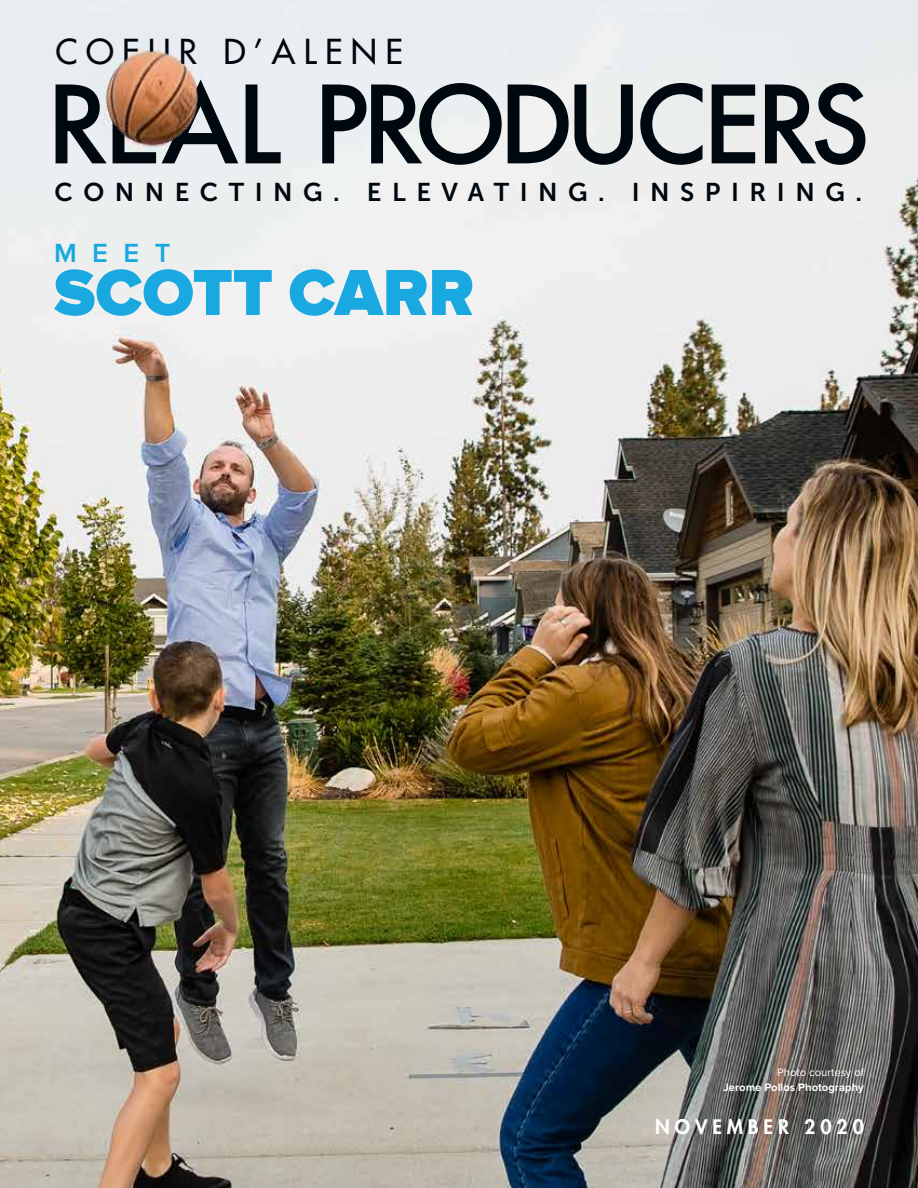
<style>
.page{position:relative;width:918px;height:1188px;background:#fff}
.page>*{position:absolute;margin:0;border:0;box-sizing:border-box;transform-origin:0 0}
.t1{font:900 67.5px "Proxima Nova";color:#19a8e0}
.t2{font:500 33.45px "Futura Std";letter-spacing:.25em;color:#00080f}
.t3{font:600 27.3px "Proxima Nova";color:#19a8e0}
.t4{font:25.65px "Museo Sans 700";letter-spacing:.41em;color:#00080f}
.t5{font:800 19.5px "Futura Std";letter-spacing:.25em;color:#fff}
.t6{font:700 11.25px "Proxima Nova";color:#fff}
.t7{font:11.25px "Proxima Nova";color:#fff}
</style>
<div class="page">
<img style="left:0;top:240px;width:918px;height:948px">
<img style="left:0;top:0;width:918px;height:240px">
<h2 class="t2" style="left:56px;top:30px;width:349px">COEUR D’ALENE</h2>
<p class="t4" style="left:55px;top:178px;width:809px">CONNECTING. ELEVATING. INSPIRING.</p>
<p class="t3" style="left:54px;top:237px;width:118px">MEET</p>
<h1 class="t1" style="left:54px;top:262px;width:422px">SCOTT CARR</h1>
<p class="t7" style="left:777px;top:1066px;width:88px">Photo courtesy of</p>
<p class="t6" style="left:723px;top:1082px;width:142px">Jerome Pollos Photography</p>
<p class="t5" style="left:655px;top:1114px;width:210px">NOVEMBER 2020</p>
</div>
